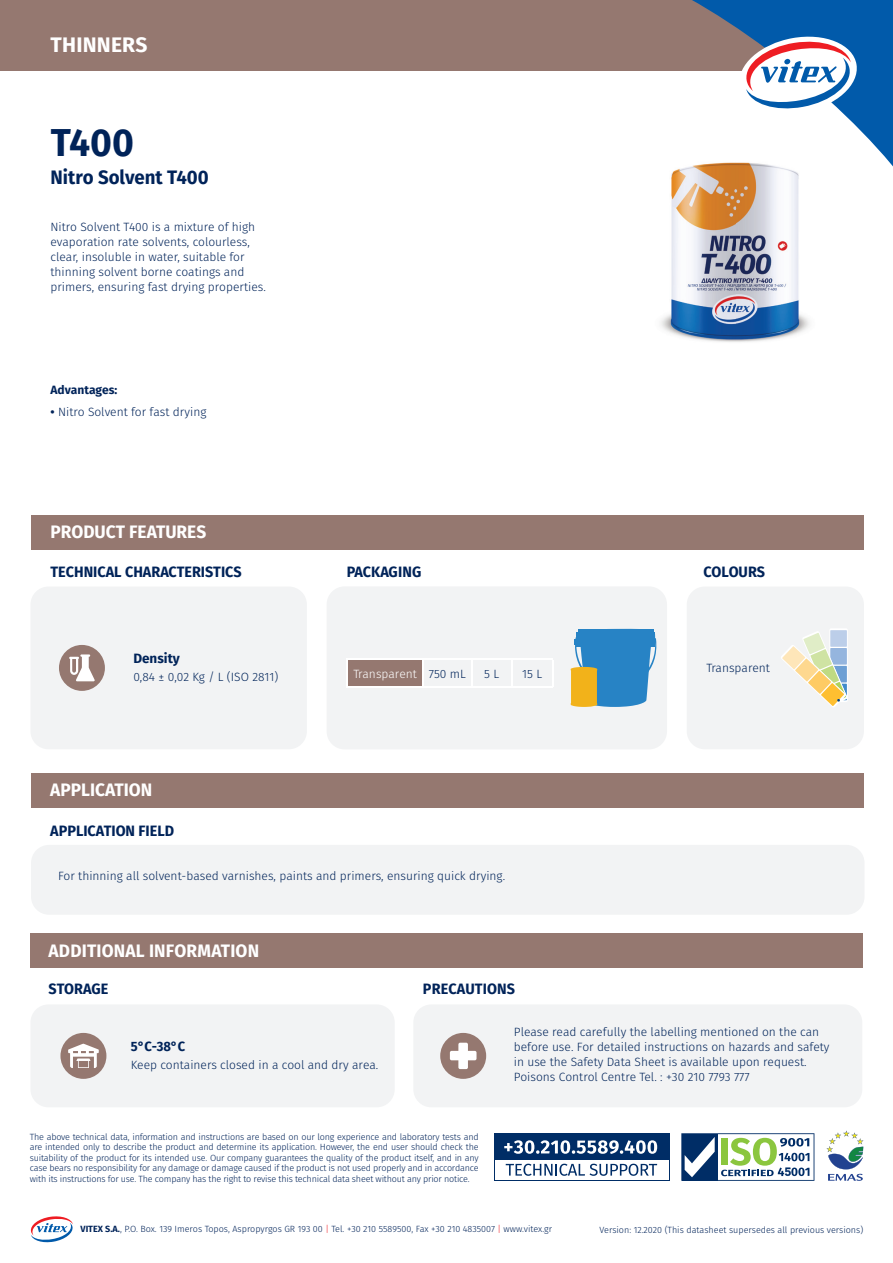
<style>
.page{position:relative;width:893px;height:1263px;background:#fff}
.page>*{position:absolute;margin:0;border:0;box-sizing:border-box;transform-origin:0 0}
.t1{font:700 38.85px "Fira Sans";color:#002359;scale:.96 1}
.t2{font:700 21px "Fira Sans";letter-spacing:.01em;color:#fff}
.t3{font:700 19.5px "Fira Sans";color:#002359;scale:.96 1}
.t4{font:700 18px "Fira Sans";color:#fff;scale:.96 1}
.t5{font:700 15px "Fira Sans";color:#002359;scale:.96 1}
.t6{font:700 13.5px "Fira Sans";color:#002359;scale:.96 1}
.t7{font:700 13.5px "Fira Sans";color:#002359}
.t8{font:300 12px/15px "Fira Sans";color:#002359}
.t9{font:300 12px "Fira Sans";color:#fff}
.t10{font:700 12px "Fira Sans";color:#002359}
.t11{font:300 9px/10.5px "Fira Sans";color:#002359;text-align:justify}
.s1{font-weight:700}
.s2{color:#002359}
.s3{color:#ee1d23}
</style>
<div class="page">
<div style="left:31px;top:845px;width:833px;height:70px;background:#f2f3f4;border-radius:18px"></div>
<div style="left:30px;top:586px;width:277px;height:163px;background:#f2f3f4;border-radius:18px"></div>
<div style="left:687px;top:586px;width:177px;height:163px;background:#f2f3f4;border-radius:18px"></div>
<div style="left:59px;top:645px;width:46px;height:46px;background:#957870;border-radius:50%"></div>
<svg style="left:69px;top:654px;width:26px;height:27px"></svg>
<div style="left:327px;top:586px;width:340px;height:163px;background:#f2f3f4;border-radius:18px"></div>
<div style="left:31px;top:515px;width:833px;height:34px;background:#957870"></div>
<svg style="left:571px;top:629px;width:86px;height:78px;background:#5f98b1"></svg>
<img style="left:660px;top:195px;width:150px;height:147px">
<div style="left:32px;top:773px;width:832px;height:34px;background:#957870"></div>
<div style="left:30px;top:934px;width:832px;height:34px;background:#957870"></div>
<div style="left:413px;top:1004px;width:449px;height:103px;background:#f2f3f4;border-radius:18px"></div>
<div style="left:30px;top:1004px;width:365px;height:103px;background:#f2f3f4;border-radius:18px"></div>
<div style="left:60px;top:1033px;width:46px;height:46px;background:#957870;border-radius:50%"></div>
<svg style="left:68px;top:1044px;width:31px;height:24px"></svg>
<div style="left:440px;top:1033px;width:46px;height:46px;background:#957870;border-radius:50%"></div>
<svg style="left:450px;top:1043px;width:26px;height:26px"></svg>
<div style="left:829px;top:628px;width:19px;height:74px;background:#fff;border-radius:2px"></div>
<svg style="left:830px;top:630px;width:17px;height:17px"></svg>
<svg style="left:781px;top:631px;width:66px;height:76px"></svg>
<div style="left:0;top:0;width:796px;height:70px;background:#957870"></div>
<svg style="left:635px;top:0;width:258px;height:195px"></svg>
<svg style="left:736px;top:32px;width:124px;height:86px"></svg>
<svg style="left:30px;top:1216px;width:43px;height:27px"></svg>
<svg style="left:826px;top:1130px;width:37px;height:51px"></svg>
<div style="left:494px;top:1133px;width:175px;height:48px;background:#002d66"></div>
<div style="left:495px;top:1160px;width:173px;height:19px;background:#fff"></div>
<svg style="left:506px;top:1164px;width:151px;height:12px"></svg>
<svg style="left:504px;top:1140px;width:153px;height:14px"></svg>
<svg style="left:681px;top:1133px;width:133px;height:48px"></svg>
<div style="left:347px;top:659px;width:76px;height:28px;background:#957870"></div>
<hr style="left:347px;top:658px;width:76px;height:2px;background:#fff">
<svg style="left:347px;top:660px;width:1px;height:26px"></svg>
<hr style="left:423px;top:658px;width:49px;height:2px;background:#fff">
<hr style="left:422px;top:660px;width:2px;height:26px;background:#fff">
<hr style="left:472px;top:658px;width:40px;height:2px;background:#fff">
<hr style="left:512px;top:658px;width:41px;height:2px;background:#fff">
<svg style="left:471px;top:660px;width:82px;height:26px"></svg>
<hr style="left:423px;top:686px;width:49px;height:2px;background:#fff">
<hr style="left:472px;top:686px;width:40px;height:2px;background:#fff">
<hr style="left:512px;top:686px;width:41px;height:2px;background:#fff">
<hr style="left:347px;top:686px;width:76px;height:2px;background:#fff">
<h2 class="t2" style="left:51px;top:30px;width:98px">THINNERS</h2>
<h1 class="t1" style="left:51px;top:115px;width:88px">Τ400</h1>
<h3 class="t3" style="left:51px;top:164px;width:166px">Nitro Solvent T400</h3>
<h3 class="t8" style="left:51px;top:220px;width:217px">Nitro Solvent T400 is a mixture of high evaporation rate solvents, colourless, clear, insoluble in water, suitable for thinning solvent borne coatings and primers, ensuring fast drying properties.</h3>
<h3 class="t10" style="left:51px;top:381px;width:68px">Advantages:</h3>
<h3 class="t8" style="left:51px;top:405px;width:157px"><span class="s1">•</span> Nitro Solvent for fast drying</h3>
<h3 class="t4" style="left:51px;top:519px;width:164px">PRODUCT FEATURES</h3>
<h3 class="t5" style="left:51px;top:561px;width:201px">TECHNICAL CHARACTERISTICS</h3>
<h3 class="t5" style="left:347px;top:561px;width:79px">PACKAGING</h3>
<h3 class="t5" style="left:703px;top:561px;width:66px">COLOURS</h3>
<h3 class="t7" style="left:133px;top:648px;width:48px">Density</h3>
<h3 class="t8" style="left:133px;top:670px;width:146px">0,84 ± 0,02 Kg / L (ISO 2811)</h3>
<h3 class="t4" style="left:50px;top:777px;width:108px">APPLICATION</h3>
<h3 class="t9" style="left:353px;top:665px;width:114px">Transparent <span class="s2">750 mL</span></h3>
<h3 class="t8" style="left:484px;top:667px;width:16px">5 L</h3>
<h3 class="t8" style="left:522px;top:667px;width:21px">15 L</h3>
<h3 class="t5" style="left:50px;top:820px;width:131px">APPLICATION FIELD</h3>
<h3 class="t8" style="left:58px;top:869px;width:449px">For thinning all solvent-based varnishes, paints and primers, ensuring quick drying.</h3>
<h3 class="t4" style="left:49px;top:938px;width:221px">ADDITIONAL INFORMATION</h3>
<h3 class="t5" style="left:49px;top:978px;width:64px">STORAGE</h3>
<h3 class="t5" style="left:423px;top:978px;width:98px">PRECAUTIONS</h3>
<h3 class="t8" style="left:706px;top:661px;width:65px">Transparent</h3>
<h3 class="t6" style="left:131px;top:1037px;width:58px">5°C-38°C</h3>
<h3 class="t8" style="left:131px;top:1058px;width:249px">Keep containers closed in a cool and dry area.</h3>
<p class="t11" style="left:30px;top:1132px;width:450px">The above technical data, information and instructions are based on our long experience and laboratory tests and are intended only to describe the product and determine its application. However, the end user should check the suitability of the product for its intended use. Our company guarantees the quality of the product itself, and in any case bears no responsibility for any damage or damage caused if the product is not used properly and in accordance with its instructions for use. The company has the right to revise this technical data sheet without any prior notice.</p>
<h3 class="t8" style="left:514px;top:1025px;width:317px">Please read carefully the labelling mentioned on the can before use. For detailed instructions on hazards and safety in use the Safety Data Sheet is available upon request.<br>Poisons Control Centre Tel. : +30 210 7793 777</h3>
<p class="t11" style="left:81px;top:1225px;width:473px"><span class="s1">VITEX S.A.</span>, P.O. Box. 139 Imeros Topos, Aspropyrgos GR 193 00 <span class="s3">|</span> Τel. +30 210 5589500, Fax +30 210 4835007 <span class="s3">|</span> www.vitex.gr</p>
<p class="t11" style="left:600px;top:1225px;width:265px">Version: 12.2020 (This datasheet supersedes all previous versions)</p>
</div>
